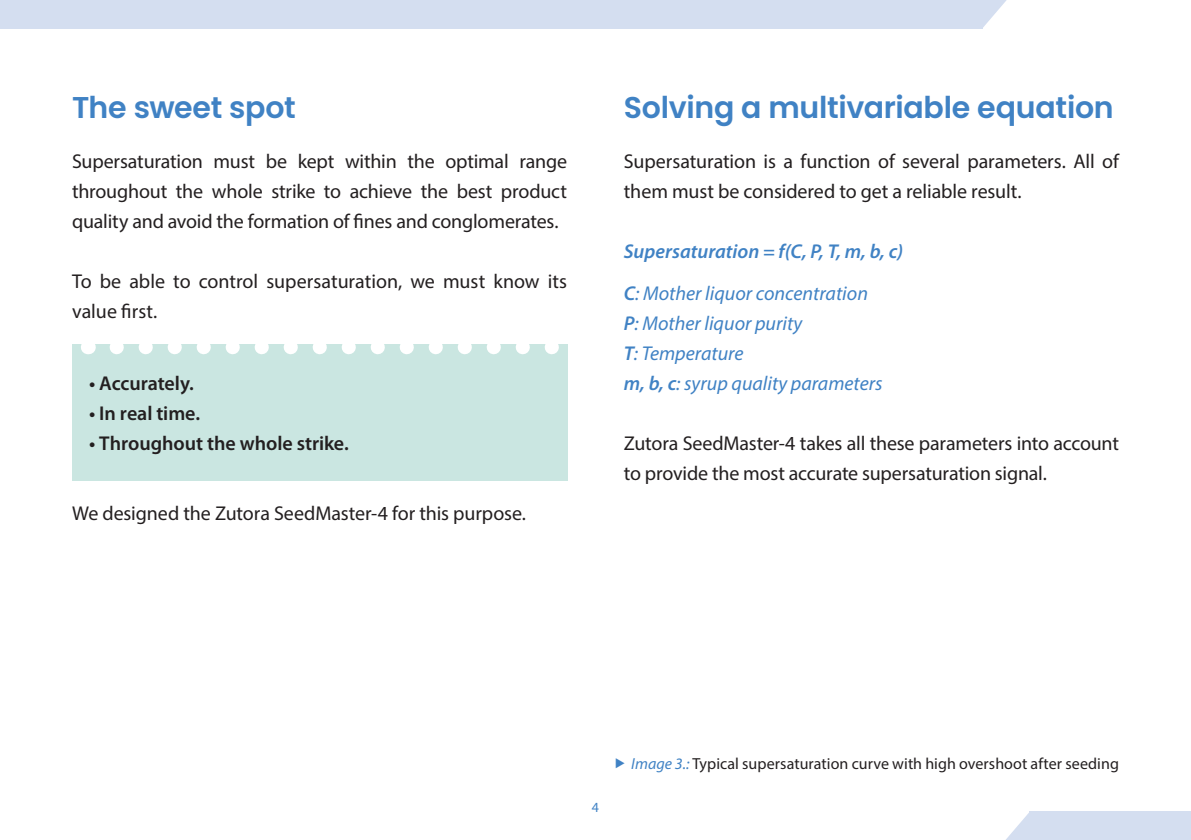
<style>
.page{position:relative;width:1191px;height:840px;background:#fff}
.page>*{position:absolute;margin:0;border:0;box-sizing:border-box;transform-origin:0 0}
.t1{font:600 30px "Poppins";letter-spacing:-.01em;color:#4082c4}
.t2{font:20px/30px "Myriad Pro";letter-spacing:-.005em;color:#231f20}
.t3{font:italic 20px "Myriad Pro";color:#4082c4}
.t4{font:600 20px "Myriad Pro";letter-spacing:-.005em;color:#231f20}
.t5{font:italic 600 20px "Myriad Pro";color:#4082c4}
.t6{font:16px "Myriad Pro";letter-spacing:.005em;color:#231f20}
.t7{font:14px "Myriad Pro";color:#4082c4}
.s1{font-weight:600}
.s2{font-style:italic;color:#4082c4}
</style>
<div class="page">
<div style="left:72px;top:344px;width:495px;height:136px;background:#cae6e1"></div>
<svg style="left:117px;top:344px;width:442px;height:10px"></svg>
<svg style="left:982px;top:0;width:24px;height:28px"></svg>
<div style="left:0;top:0;width:982px;height:28px;background:#d4def0"></div>
<svg style="left:1006px;top:811px;width:24px;height:28px"></svg>
<div style="left:1030px;top:811px;width:161px;height:28px;background:#d4def0"></div>
<p class="t1" style="left:72px;top:90px;width:225px">The sweet spot</p>
<p class="t2" style="left:72px;top:146px;width:496px;text-align:justify">Supersaturation must be kept within the optimal range throughout the whole strike to achieve the best product quality and avoid the formation of fines and conglomerates.</p>
<p class="t2" style="left:72px;top:266px;width:496px">To be able to control supersaturation, we must know its value first.</p>
<p class="t4" style="left:89px;top:370px;width:106px">• Accurately.</p>
<p class="t4" style="left:89px;top:400px;width:113px">• In real time.</p>
<p class="t4" style="left:89px;top:430px;width:261px">• Throughout the whole strike.</p>
<p class="t2" style="left:72px;top:498px;width:455px">We designed the Zutora SeedMaster-4 for this purpose.</p>
<p class="t1" style="left:624px;top:90px;width:491px">Solving a multivariable equation</p>
<p class="t2" style="left:624px;top:146px;width:496px">Supersaturation is a function of several parameters. All of them must be considered to get a reliable result.</p>
<p class="t5" style="left:624px;top:239px;width:281px">Supersaturation = f(C, P, T, m, b, c)</p>
<p class="t3" style="left:624px;top:281px;width:246px"><span class="s1">C</span>: Mother liquor concentration</p>
<p class="t3" style="left:624px;top:311px;width:180px"><span class="s1">P</span>: Mother liquor purity</p>
<p class="t3" style="left:624px;top:341px;width:121px"><span class="s1">T</span>: Temperature</p>
<p class="t3" style="left:624px;top:371px;width:260px"><span class="s1">m, b, c</span>: syrup quality parameters</p>
<p class="t2" style="left:624px;top:428px;width:496px">Zutora SeedMaster-4 takes all these parameters into account to provide the most accurate supersaturation signal.</p>
<p class="t7" style="left:592px;top:797px;width:9px">4</p>
<p class="t6" style="left:631px;top:753px;width:489px"><span class="s2">Image 3.:</span> Typical supersaturation curve with high overshoot after seeding</p>
</div>
